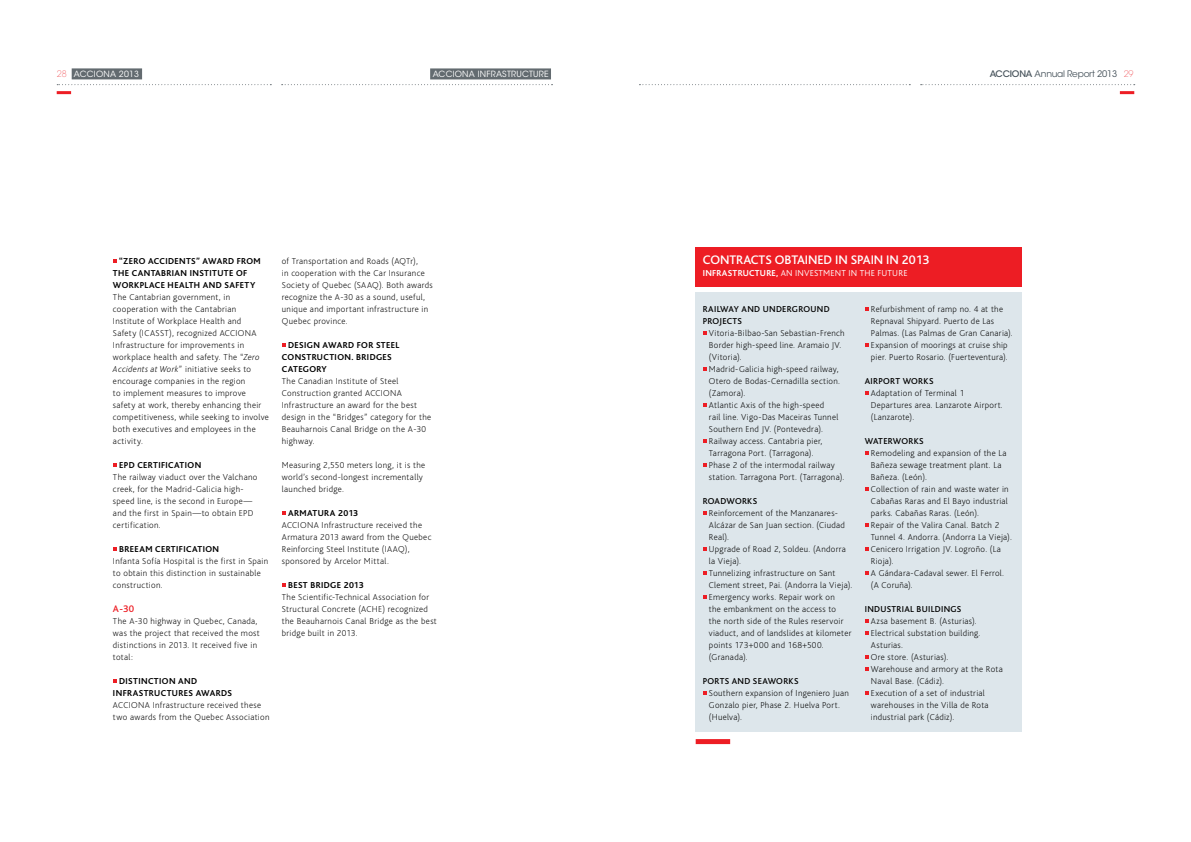
<style>
.page{position:relative;width:1191px;height:842px;background:#fff}
.page>*{position:absolute;margin:0;border:0;box-sizing:border-box;transform-origin:0 0}
.t1{font:500 13px "Bliss";letter-spacing:-.005em;color:#fff}
.t2{font:500 10px "Bliss";color:#ed1d24}
.t3{font:200 9px/12px "Bliss";letter-spacing:.035em;color:#000}
.t4{font:700 9px/12px "Bliss";letter-spacing:.04em;color:#000}
.t5{font:500 9px/12px "Bliss";letter-spacing:.035em;color:#000}
.t6{font:9px "ITC Avant Garde Std";letter-spacing:-.025em;color:#47535b}
.t7{font:300 9px "Bliss";color:#fff}
.t8{font:700 9px "Bliss";color:#fff}
.t9{font:8.5px "ITC Avant Garde Std";letter-spacing:.025em;color:#fff}
.s1{font-weight:200;font-size:9px;color:#ed1d24}
.s2{font-weight:500}
.s3{font-weight:200;color:#ed1d24}
.s4{font-style:italic}
.s5{font-weight:700}
</style>
<div class="page">
<svg style="left:282px;top:84px;width:270px;height:1px"></svg>
<svg style="left:639px;top:84px;width:271px;height:1px"></svg>
<svg style="left:57px;top:84px;width:214px;height:1px"></svg>
<svg style="left:920px;top:84px;width:214px;height:1px"></svg>
<hr style="left:57px;top:91px;width:14px;height:3px;background:#ed1d24">
<hr style="left:1119px;top:91px;width:15px;height:3px;background:#ed1d24">
<div style="left:430px;top:68px;width:121px;height:11px;background:#636b70"></div>
<div style="left:72px;top:68px;width:70px;height:11px;background:#636b70"></div>
<div style="left:695px;top:247px;width:326px;height:40px;background:#ed1d24"></div>
<div style="left:695px;top:292px;width:326px;height:440px;background:#dde6eb"></div>
<svg style="left:703px;top:331px;width:3px;height:4px"></svg>
<svg style="left:703px;top:367px;width:3px;height:4px"></svg>
<svg style="left:703px;top:403px;width:3px;height:4px"></svg>
<svg style="left:703px;top:439px;width:3px;height:4px"></svg>
<svg style="left:703px;top:463px;width:3px;height:4px"></svg>
<svg style="left:703px;top:511px;width:3px;height:4px"></svg>
<svg style="left:703px;top:547px;width:3px;height:4px"></svg>
<svg style="left:703px;top:571px;width:3px;height:4px"></svg>
<svg style="left:703px;top:595px;width:3px;height:4px"></svg>
<svg style="left:703px;top:691px;width:3px;height:4px"></svg>
<svg style="left:865px;top:307px;width:3px;height:4px"></svg>
<svg style="left:865px;top:343px;width:3px;height:4px"></svg>
<svg style="left:865px;top:391px;width:3px;height:4px"></svg>
<svg style="left:865px;top:451px;width:3px;height:4px"></svg>
<svg style="left:865px;top:487px;width:3px;height:4px"></svg>
<svg style="left:865px;top:523px;width:3px;height:4px"></svg>
<svg style="left:865px;top:547px;width:3px;height:4px"></svg>
<svg style="left:865px;top:571px;width:3px;height:4px"></svg>
<svg style="left:865px;top:619px;width:3px;height:4px"></svg>
<svg style="left:865px;top:631px;width:3px;height:4px"></svg>
<svg style="left:865px;top:655px;width:3px;height:4px"></svg>
<svg style="left:865px;top:667px;width:3px;height:4px"></svg>
<svg style="left:865px;top:691px;width:3px;height:4px"></svg>
<div style="left:695px;top:739px;width:35px;height:5px;background:#ed1d24"></div>
<svg style="left:113px;top:259px;width:3px;height:4px"></svg>
<svg style="left:113px;top:463px;width:3px;height:4px"></svg>
<svg style="left:113px;top:547px;width:3px;height:4px"></svg>
<svg style="left:113px;top:679px;width:3px;height:4px"></svg>
<svg style="left:282px;top:343px;width:3px;height:4px"></svg>
<svg style="left:282px;top:511px;width:3px;height:4px"></svg>
<svg style="left:282px;top:583px;width:3px;height:4px"></svg>
<p class="t9" style="left:57px;top:69px;width:44px"><span class="s1">28</span> ACCIONA</p>
<p class="t9" style="left:119px;top:69px;width:22px">2013</p>
<p class="t9" style="left:433px;top:69px;width:117px">ACCIONA IN FRASTRUCTURE</p>
<p class="t6" style="left:989px;top:68px;width:145px"><span class="s2">ACCIONA</span> ANNUAL REPORT 2013 <span class="s3">29</span></p>
<p class="t4" style="left:113px;top:255px;width:149px;text-indent:6px">“ZERO ACCIDENTS” AWARD FROM<br>THE CANTABRIAN INSTITUTE OF<br>WORKPLACE HEALTH AND SAFETY</p>
<p class="t3" style="left:113px;top:291px;width:157px">The Cantabrian government, in cooperation with the Cantabrian Institute of Workplace Health and<br>Safety (ICASST), recognized ACCIONA Infrastructure for improvements in workplace health and safety. The “<span class="s4">Zero Accidents at Work</span>” initiative seeks to encourage companies in the region<br>to implement measures to improve safety at work, thereby enhancing their competitiveness, while seeking to involve both executives and employees in the activity.</p>
<p class="t4" style="left:119px;top:459px;width:84px">EPD CERTIFICATION</p>
<p class="t3" style="left:113px;top:471px;width:146px">The railway viaduct over the Valchano creek, for the Madrid-Galicia high&shy;speed line, is the second in Europe— and the first in Spain—to obtain EPD certification.</p>
<p class="t4" style="left:119px;top:543px;width:101px">BREEAM CERTIFICATION</p>
<p class="t3" style="left:113px;top:555px;width:157px">Infanta Sofía Hospital is the first in Spain to obtain this distinction in sustainable construction.</p>
<p class="t2" style="left:113px;top:604px;width:23px">A-30</p>
<p class="t3" style="left:113px;top:615px;width:148px">The A-30 highway in Quebec, Canada, was the project that received the most distinctions in 2013. It received five in total:</p>
<p class="t4" style="left:113px;top:675px;width:121px;text-indent:6px">DISTINCTION AND<br>INFRASTRUCTURES AWARDS</p>
<p class="t3" style="left:113px;top:699px;width:158px">ACCIONA Infrastructure received these two awards from the Quebec Association</p>
<p class="t3" style="left:282px;top:255px;width:152px">of Transportation and Roads (AQTr),<br>in cooperation with the Car Insurance Society of Quebec (SAAQ). Both awards recognize the A-30 as a sound, useful, unique and important infrastructure in Quebec province.</p>
<p class="t4" style="left:282px;top:339px;width:119px;text-indent:6px">DESIGN AWARD FOR STEEL<br>CONSTRUCTION. BRIDGES<br>CATEGORY</p>
<p class="t3" style="left:282px;top:375px;width:151px">The Canadian Institute of Steel<br>Construction granted ACCIONA<br>Infrastructure an award for the best design in the “Bridges” category for the<br>Beauharnois Canal Bridge on the A-30 highway.</p>
<p class="t3" style="left:282px;top:459px;width:145px">Measuring 2,550 meters long, it is the world’s second-longest incrementally launched bridge.</p>
<p class="t4" style="left:288px;top:507px;width:71px">ARMATURA 2013</p>
<p class="t3" style="left:282px;top:519px;width:151px">ACCIONA Infrastructure received the Armatura 2013 award from the Quebec Reinforcing Steel Institute (IAAQ), sponsored by Arcelor Mittal.</p>
<p class="t4" style="left:288px;top:579px;width:77px">BEST BRIDGE 2013</p>
<p class="t3" style="left:282px;top:591px;width:157px">The Scientific-Technical Association for Structural Concrete (ACHE) recognized the Beauharnois Canal Bridge as the best bridge built in 2013.</p>
<h1 class="t1" style="left:703px;top:253px;width:228px">CONTRACTS OBTAINED IN SPAIN IN 2013</h1>
<p class="t8" style="left:703px;top:268px;width:7px">INFRASTRUCTURE</p>
<p class="t7" style="left:776px;top:268px;width:25px"><span class="s5">,</span> AN INVESTMENT</p>
<p class="t7" style="left:848px;top:268px;width:18px">IN THE</p>
<p class="t7" style="left:877px;top:268px;width:6px">FUTURE</p>
<p class="t5" style="left:703px;top:303px;width:128px">RAILWAY AND UNDERGROUND<br>PROJEC</p>
<p class="t3" style="left:871px;top:303px;width:143px">Refurbishment of ramp no. 4 at the Repnaval Shipyard. Puerto de Las Palmas. (Las Palmas de Gran Canaria).<br>Expansion of moorings at cruise ship pier. Puerto Rosario. (Fuerteventura).</p>
<p class="t5" style="left:864px;top:375px;width:69px">AIRPO RT WO RKS</p>
<p class="t3" style="left:871px;top:387px;width:133px">Adaptation of Terminal 1<br>Departures area. Lanzarote Airport. (Lanzarote).</p>
<p class="t5" style="left:864px;top:435px;width:60px">WATERWO RKS</p>
<p class="t3" style="left:871px;top:447px;width:142px">Remodeling and expansion of the La<br>Bañeza sewage treatment plant. La<br>Bañeza. (León).<br>Collection of rain and waste water in<br>Cabañas Raras and El Bayo industrial parks. Cabañas Raras. (León).<br>Repair of the Valira Canal. Batch 2<br>Tunnel 4. Andorra. (Andorra La Vieja).<br>Cenicero Irrigation JV. Logroño. (La<br>Rioja).<br>A Gándara-Cadaval sewer. El Ferrol. (A Coruña).</p>
<p class="t5" style="left:864px;top:603px;width:98px">INDUSTRIAL BUILDINGS</p>
<p class="t3" style="left:871px;top:615px;width:133px">Azsa basement B. (Asturias).<br>Electrical substation building.<br>Asturias.<br>Ore store. (Asturias).<br>Warehouse and armory at the Rota<br>Naval Base. (Cádiz).<br>Execution of a set of industrial warehouses in the Villa de Rota industrial park (Cádiz).</p>
<p class="t5" style="left:732px;top:315px;width:10px">TS</p>
<p class="t3" style="left:709px;top:327px;width:137px">Vitoria-Bilbao-San Sebastian-French<br>Border high-speed line. Aramaio JV. (Vitoria).<br>Madrid-Galicia high-speed railway,<br>Otero de Bodas-Cernadilla section. (Zamora).<br>Atlantic Axis of the high-speed<br>rail line. Vigo-Das Maceiras Tunnel<br>Southern End JV. (Pontevedra).<br>Railway access. Cantabria pier,<br>Tarragona Port. (Tarragona).<br>Phase 2 of the intermodal railway station. Tarragona Port. (Tarragona).</p>
<p class="t5" style="left:703px;top:495px;width:7px">ROA</p>
<p class="t5" style="left:720px;top:495px;width:37px">DWO RKS</p>
<p class="t3" style="left:709px;top:507px;width:145px">Reinforcement of the Manzanares-<br>Alcázar de San Juan section. (Ciudad<br>Real).<br>Upgrade of Road 2, Soldeu. (Andorra la Vieja).<br>Tunnelizing infrastructure on Sant<br>Clement street, Pai. (Andorra la Vieja).<br>Emergency works. Repair work on<br>the embankment on the access to<br>the north side of the Rules reservoir viaduct, and of landslides at kilometer points 173+000 and 168+500. (Granada).</p>
<p class="t5" style="left:703px;top:675px;width:96px">PO RTS AND SEAWO RKS</p>
<p class="t3" style="left:709px;top:687px;width:142px">Southern expansion of Ingeniero Juan<br>Gonzalo pier, Phase 2. Huelva Port. (Huelva).</p>
</div>
